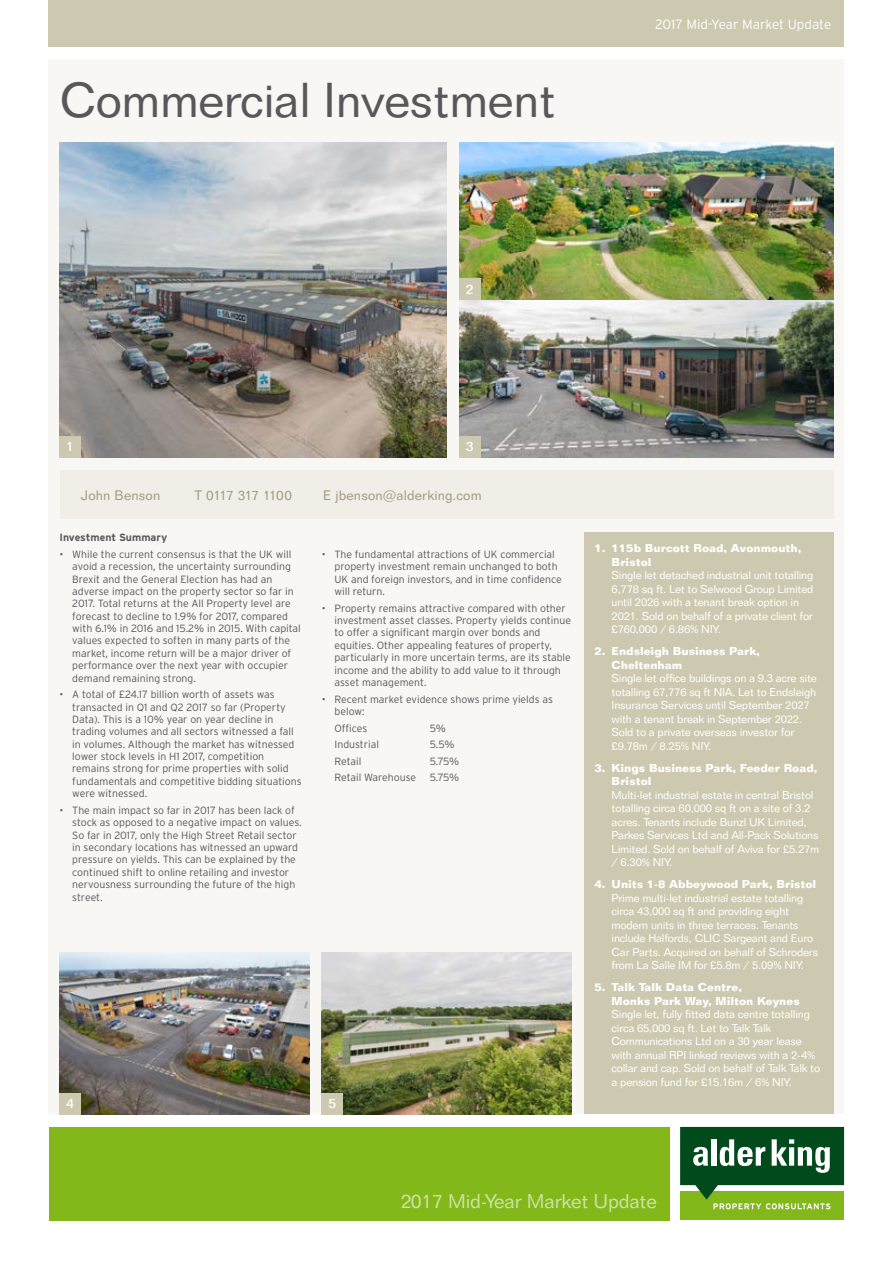
<style>
.page{position:relative;width:893px;height:1263px;background:#fff}
.page>*{position:absolute;margin:0;border:0;box-sizing:border-box;transform-origin:0 0}
.t1{font:48px "Folio BT";letter-spacing:-.01em;color:#58585a}
.t2{font:19.5px "Folio BT";letter-spacing:-.01em;color:#fff}
.t3{font:13.5px "Folio BT";letter-spacing:.01em;color:#a49987}
.t4{font:300 13.5px "Interstate";color:#fff}
.t5{font:13.5px "Folio BT";letter-spacing:-.055em;color:#a49987}
.t6{font:500 13.5px "Folio BT";color:#fff}
.t7{font:11.25px/13.5px "Folio BT";letter-spacing:-.02em;color:#fff}
.t8{font:700 11.25px/13.5px "Folio BT";color:#fff}
.t9{font:300 10.5px/12.5px "Interstate";color:#58585a}
.t10{font:700 10.5px "Interstate";color:#58585a}
</style>
<div class="page">
<div style="left:49px;top:0;width:795px;height:47px;background:#cdc9b0"></div>
<div style="left:49px;top:60px;width:795px;height:1054px;background:#f8f7f3"></div>
<div style="left:49px;top:1127px;width:621px;height:93px;background:#83b81a"></div>
<div style="left:680px;top:1191px;width:164px;height:29px;background:#83b81a"></div>
<svg style="left:680px;top:1127px;width:164px;height:82px"></svg>
<img style="left:322px;top:952px;width:249px;height:162px">
<div style="left:60px;top:470px;width:773px;height:49px;background:#f0eee7"></div>
<img style="left:459px;top:142px;width:374px;height:316px">
<img style="left:60px;top:952px;width:249px;height:162px">
<img style="left:60px;top:142px;width:386px;height:316px">
<div style="left:60px;top:436px;width:21px;height:22px;background:#cdc9b0"></div>
<div style="left:60px;top:1093px;width:21px;height:21px;background:#cdc9b0"></div>
<div style="left:322px;top:1093px;width:21px;height:21px;background:#cdc9b0"></div>
<div style="left:584px;top:533px;width:249px;height:581px;background:#cdc9b0"></div>
<div style="left:459px;top:279px;width:21px;height:21px;background:#cdc9b0"></div>
<div style="left:459px;top:436px;width:21px;height:22px;background:#cdc9b0"></div>
<h1 class="t1" style="left:60px;top:71px;width:498px">Commercial Investment</h1>
<p class="t4" style="left:655px;top:16px;width:178px">2017 Mid-Year Market Update</p>
<p class="t6" style="left:466px;top:281px;width:9px">2</p>
<p class="t6" style="left:66px;top:438px;width:9px">1</p>
<p class="t6" style="left:466px;top:438px;width:9px">3</p>
<p class="t3" style="left:81px;top:487px;width:81px">John Benson</p>
<p class="t5" style="left:195px;top:487px;width:99px">T 0117 317 1100</p>
<p class="t3" style="left:323px;top:487px;width:160px">E jbenson@alderking.com</p>
<p class="t10" style="left:60px;top:531px;width:109px">Investment Summary</p>
<p class="t9" style="left:72px;top:548px;width:230px;text-indent:-13px">• While the current consensus is that the UK will avoid a recession, the uncertainty surrounding Brexit and the General Election has had an adverse impact on the property sector so far in 2017. Total returns at the All Property level are forecast to decline to 1.9% for 2017, compared with 6.1% in 2016 and 15.2% in 2015. With capital values expected to soften in many parts of the market, income return will be a major driver of performance over the next year with occupier demand remaining strong.</p>
<p class="t9" style="left:72px;top:688px;width:231px;text-indent:-13px">• A total of £24.17 billion worth of assets was transacted in Q1 and Q2 2017 so far (Property Data). This is a 10% year on year decline in trading volumes and all sectors witnessed a fall in volumes. Although the market has witnessed lower stock levels in H1 2017, competition remains strong for prime properties with solid fundamentals and competitive bidding situations were witnessed.</p>
<p class="t9" style="left:72px;top:804px;width:231px;text-indent:-13px">• The main impact so far in 2017 has been lack of stock as opposed to a negative impact on values.<br>So far in 2017, only the High Street Retail sector in secondary locations has witnessed an upward pressure on yields. This can be explained by the continued shift to online retailing and investor nervousness surrounding the future of the high street.</p>
<p class="t9" style="left:334px;top:548px;width:229px;text-indent:-13px">• The fundamental attractions of UK commercial property investment remain unchanged to both UK and foreign investors, and in time confidence will return.</p>
<p class="t9" style="left:334px;top:602px;width:238px;text-indent:-13px">• Property remains attractive compared with other investment asset classes. Property yields continue to offer a significant margin over bonds and equities. Other appealing features of property, particularly in more uncertain terms, are its stable income and the ability to add value to it through asset management.</p>
<p class="t9" style="left:334px;top:692px;width:220px;text-indent:-13px">• Recent market evidence shows prime yields as below:</p>
<p class="t9" style="left:334px;top:721px;width:34px">Offices</p>
<p class="t9" style="left:430px;top:721px;width:18px">5%</p>
<p class="t9" style="left:334px;top:738px;width:46px">Industrial</p>
<p class="t9" style="left:430px;top:738px;width:26px">5.5%</p>
<p class="t9" style="left:334px;top:755px;width:28px">Retail</p>
<p class="t9" style="left:430px;top:755px;width:31px">5.75%</p>
<p class="t9" style="left:334px;top:771px;width:83px">Retail Warehouse</p>
<p class="t9" style="left:430px;top:771px;width:31px">5.75%</p>
<p class="t6" style="left:66px;top:1095px;width:9px">4</p>
<p class="t6" style="left:328px;top:1095px;width:9px">5</p>
<p class="t8" style="left:612px;top:541px;width:191px;text-indent:-17px">1. 115b Burcott Road, Avonmouth,<br>Bristol</p>
<p class="t7" style="left:612px;top:568px;width:203px">Single let detached industrial unit totalling 6,778 sq ft. Let to Selwood Group Limited until 2026 with a tenant break option in 2021. Sold on behalf of a private client for £760,000 / 6.86% NIY.</p>
<p class="t8" style="left:612px;top:644px;width:150px;text-indent:-17px">2. Endsleigh Business Park,<br>Cheltenham</p>
<p class="t7" style="left:612px;top:671px;width:207px">Single let office buildings on a 9.3 acre site totalling 67,776 sq ft NIA. Let to Endsleigh Insurance Services until September 2027 with a tenant break in September 2022.<br>Sold to a private overseas investor for £9.78m / 8.25% NIY.</p>
<p class="t8" style="left:612px;top:761px;width:207px;text-indent:-17px">3. Kings Business Park, Feeder Road,<br>Bristol</p>
<p class="t7" style="left:612px;top:788px;width:209px">Multi-let industrial estate in central Bristol totalling circa 60,000 sq ft on a site of 3.2 acres. Tenants include Bunzl UK Limited, Parkes Services Ltd and All-Pack Solutions Limited. Sold on behalf of Aviva for £5.27m / 6.30% NIY.</p>
<p class="t8" style="left:595px;top:877px;width:223px">4. Units 1-8 Abbeywood Park, Bristol</p>
<p class="t7" style="left:612px;top:891px;width:208px">Prime multi-let industrial estate totalling circa 43,000 sq ft and providing eight modern units in three terraces. Tenants include Halfords, CLIC Sargeant and Euro Car Parts. Acquired on behalf of Schroders from La Salle IM for £5.8m / 5.09% NIY.</p>
<p class="t8" style="left:612px;top:980px;width:190px;text-indent:-17px">5. Talk Talk Data Centre,<br>Monks Park Way, Milton Keynes</p>
<p class="t7" style="left:612px;top:1007px;width:210px">Single let, fully fitted data centre totalling circa 65,000 sq ft. Let to Talk Talk Communications Ltd on a 30 year lease with annual RPI linked reviews with a 2-4% collar and cap. Sold on behalf of Talk Talk to a pension fund for £15.16m / 6% NIY.</p>
<h2 class="t2" style="left:400px;top:1189px;width:258px">2017 Mid-Year Market Update</h2>
</div>
